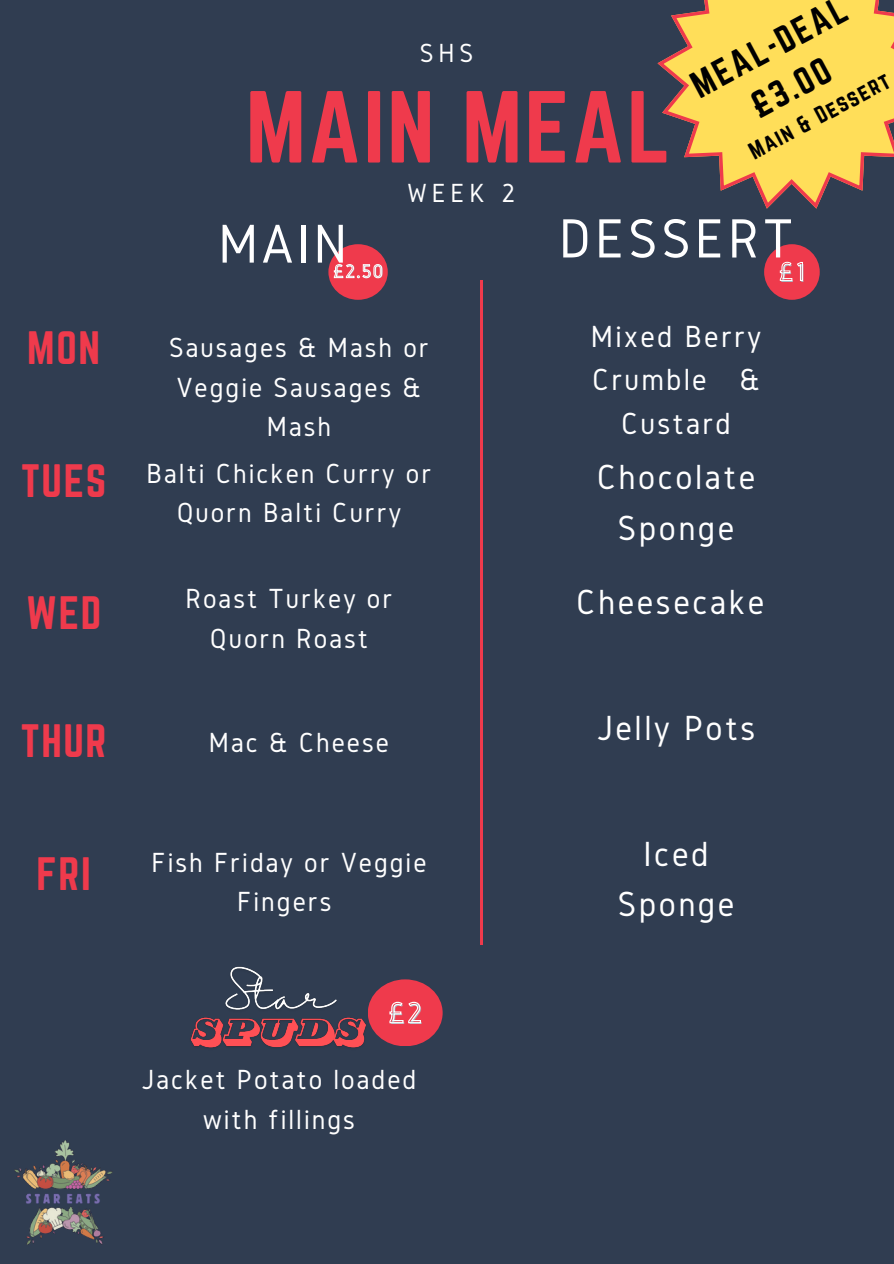
<style>
.page{position:relative;width:894px;height:1264px;background:#fff}
.page>*{position:absolute;margin:0;border:0;box-sizing:border-box;transform-origin:0 0}
.t1{font:89.25px "Norwester";letter-spacing:.03em;color:#ef3a4c}
.t2{font:57.3px "Gidole";letter-spacing:.07em;color:#fff}
.t3{font:56.7px "Gidole";color:#fff}
.t4{font:40.95px "Norwester";letter-spacing:.04em;color:#ef3a4c}
.t5{font:36.3px/50.7px "Gidole";letter-spacing:.07em;color:#fff;text-align:center}
.t6{font:33px/46.2px "Norwester";color:#000;text-align:center}
.t7{font:31.8px/43.8px "Gidole";letter-spacing:.07em;color:#fff;text-align:center}
.t8{font:30.3px "Gidole";color:#acb4bf}
.t9{font:28.8px/39.3px "Gidole";letter-spacing:.07em;color:#fff;text-align:center}
.t10{font:27.3px "Gidole";letter-spacing:.18em;color:#fff}
.t11{font:27px "Gidole";color:#acb4bf}
.t12{font:21px "Norwester";color:#000}
.t13{font:19.5px "Gidole";color:#acb4bf}
</style>
<div class="page">
<div style="left:0;top:0;width:893px;height:1263px;background:#303d51"></div>
<hr style="left:480px;top:280px;width:3px;height:664px;background:#ef3a4c">
<img style="left:15px;top:1140px;width:98px;height:104px">
<div style="left:328px;top:244px;width:59px;height:56px;background:#ef3a4c;border-radius:50%"></div>
<svg style="left:333px;top:264px;width:49px;height:15px"></svg>
<div style="left:763px;top:244px;width:56px;height:56px;background:#ef3a4c;border-radius:50%"></div>
<svg style="left:779px;top:261px;width:24px;height:20px"></svg>
<svg style="left:657px;top:0;width:236px;height:208px"></svg>
<img style="left:225px;top:966px;width:112px;height:44px">
<img style="left:190px;top:1017px;width:176px;height:31px">
<div style="left:367px;top:979px;width:75px;height:67px;background:#ef3a4c;border-radius:50%"></div>
<svg style="left:389px;top:1001px;width:32px;height:22px"></svg>
<p class="t4" style="left:27px;top:323px;width:74px">MON</p>
<p class="t4" style="left:21px;top:455px;width:87px">TUES</p>
<h1 class="t4" style="left:26px;top:588px;width:77px">WED</h1>
<p class="t4" style="left:21px;top:716px;width:87px">THUR</p>
<h3 class="t4" style="left:36px;top:849px;width:56px">FRI</h3>
<p class="t10" style="left:419px;top:38px;width:55px">SHS</p>
<p class="t1" style="left:246px;top:73px;width:426px">MAIN MEAL</p>
<p class="t10" style="left:407px;top:178px;width:109px">WEEK 2</p>
<h4 class="t6" style="left:682px;top:66px;width:172px;rotate:-28deg">MEAL-DEAL £3.00</h4>
<p class="t12" style="left:744px;top:141px;width:157px;rotate:-28deg">Main &amp; Dessert</p>
<h4 class="t2" style="left:558px;top:207px;width:236px">DESSERT</h4>
<h3 class="t3" style="left:218px;top:212px;width:130px">MAIN</h3>
<p class="t13" style="left:334px;top:261px;width:51px">£2.50</p>
<p class="t11" style="left:779px;top:258px;width:28px">£1</p>
<p class="t9" style="left:169px;top:327px;width:261px">Sausages &amp; Mash or<br>Veggie Sausages &amp;<br>Mash</p>
<h4 class="t9" style="left:147px;top:453px;width:286px">Balti Chicken Curry or<br>Quorn Balti Curry</h4>
<p class="t9" style="left:185px;top:579px;width:208px">Roast Turkey or<br>Quorn Roast</p>
<p class="t9" style="left:209px;top:722px;width:181px">Mac &amp; Cheese</p>
<p class="t9" style="left:151px;top:842px;width:276px">Fish Friday or Veggie<br>Fingers</p>
<p class="t8" style="left:389px;top:997px;width:35px">£2</p>
<p class="t9" style="left:142px;top:1059px;width:276px">Jacket Potato loaded with fillings</p>
<p class="t7" style="left:590px;top:314px;width:172px">Mixed Berry<br>Crumble &amp;<br>Custard</p>
<p class="t5" style="left:596px;top:451px;width:160px">Chocolate<br>Sponge</p>
<h4 class="t5" style="left:576px;top:576px;width:189px">Cheesecake</h4>
<p class="t5" style="left:596px;top:702px;width:160px">Jelly Pots</p>
<h4 class="t5" style="left:617px;top:827px;width:118px">Iced<br>Sponge</h4>
</div>
